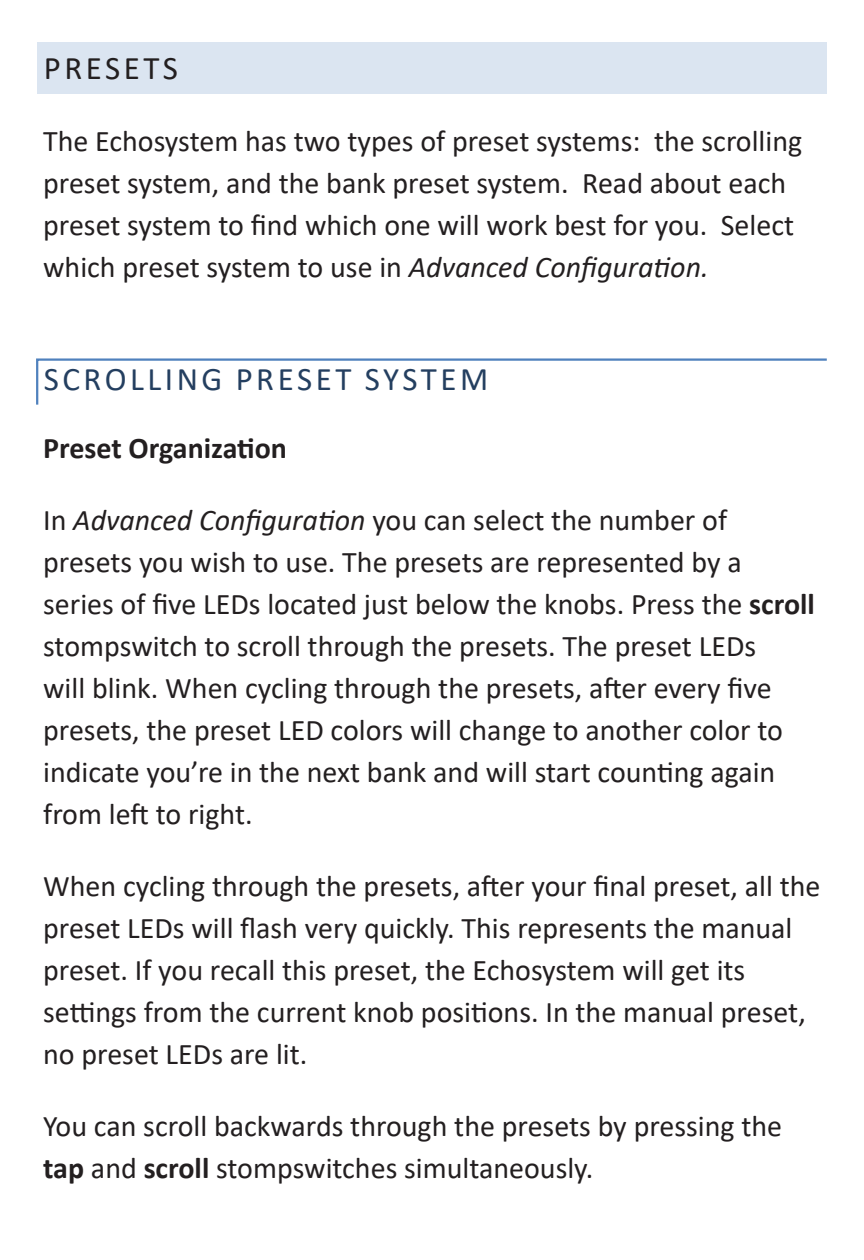
<style>
.page{position:relative;width:864px;height:1260px;background:#fff}
.page>*{position:absolute;margin:0;border:0;box-sizing:border-box;transform-origin:0 0}
.Heading_blue_line{font:33px "Calibri";letter-spacing:.105em;color:#243f60}
.Heading_blue_highlig{font:33px "Calibri";letter-spacing:.105em;color:#231f20}
.t1{font:30px/42px "Calibri";color:#231f20}
.t2{font:700 30px "Calibri";color:#231f20}
.s1{font-style:italic}
.s2{font-weight:700}
</style>
<div class="page">
<div style="left:37px;top:42px;width:790px;height:51px;background:#dbe5f1"></div>
<svg style="left:36px;top:358px;width:791px;height:47px"></svg>
<p class="Heading_blue_highlig" style="left:44px;top:45px;width:136px">PRESETS</p>
<p class="t1" style="left:43px;top:119px;width:761px">The Echosystem has two types of preset systems: the scrolling preset system, and the bank preset system. Read about each preset system to find which one will work best for you. Select which preset system to use in <span class="s1">Advanced Configuration.</span></p>
<p class="Heading_blue_line" style="left:44px;top:356px;width:446px">SCROLLING PRESET SYSTEM</p>
<p class="t2" style="left:43px;top:426px;width:245px">Preset Organization</p>
<p class="t1" style="left:43px;top:498px;width:773px">In <span class="s1">Advanced Configuration</span> you can select the number of presets you wish to use. The presets are represented by a series of five LEDs located just below the knobs. Press the <span class="s2">scroll </span>stompswitch to scroll through the presets. The preset LEDs<br>will blink. When cycling through the presets, after every five presets, the preset LED colors will change to another color to indicate you’re in the next bank and will start counting again from left to right.</p>
<p class="t1" style="left:43px;top:864px;width:779px">When cycling through the presets, after your final preset, all the preset LEDs will flash very quickly. This represents the manual preset. If you recall this preset, the Echosystem will get its settings from the current knob positions. In the manual preset, no preset LEDs are lit.</p>
<p class="t1" style="left:43px;top:1104px;width:740px">You can scroll backwards through the presets by pressing the <span class="s2">tap</span> and <span class="s2">scroll</span> stompswitches simultaneously.</p>
</div>
